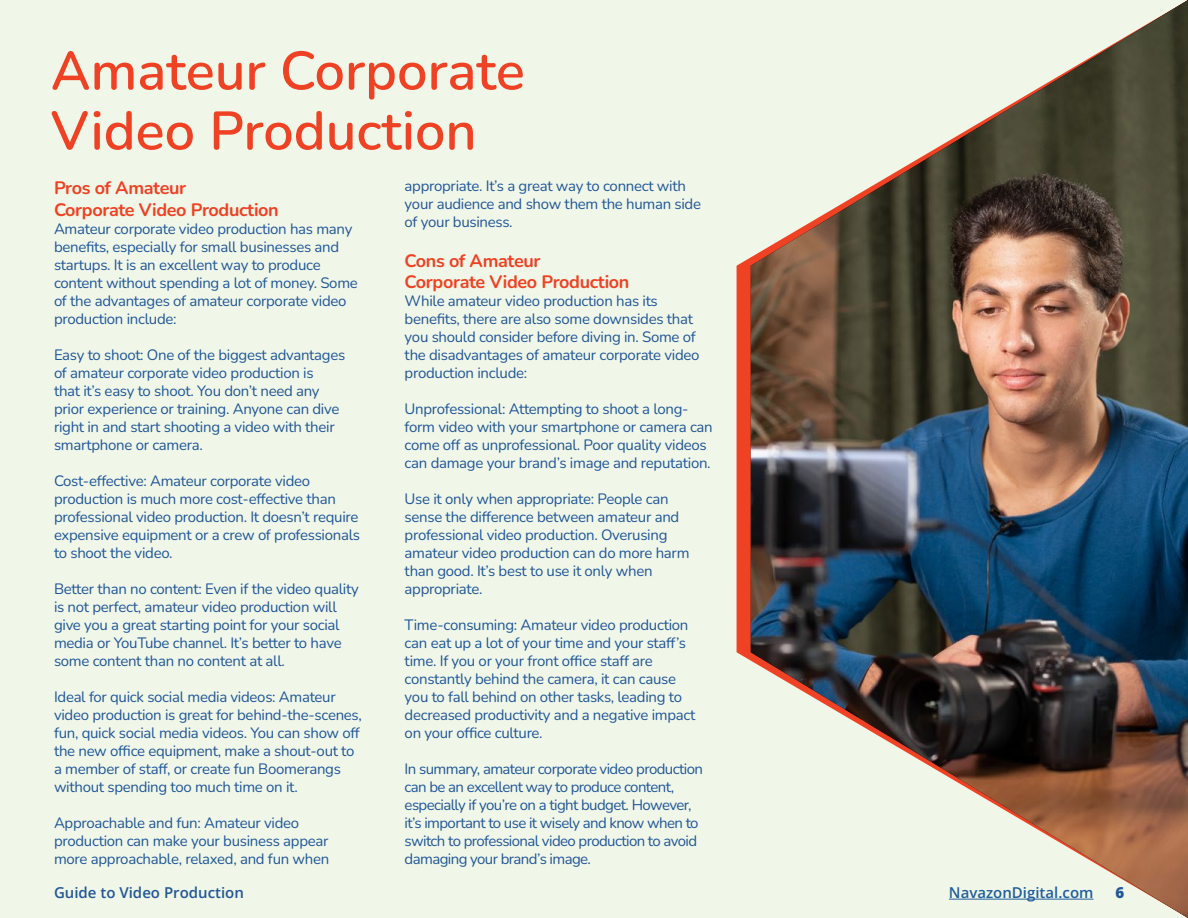
<style>
.page{position:relative;width:1188px;height:918px;background:#f0f7e8}
.page>*{position:absolute;margin:0;border:0;box-sizing:border-box;transform-origin:0 0}
.t1{font:600 54px/60px "Nunito";color:#ef4123}
.t2{font:700 18px/21.6px "Nunito";letter-spacing:-.02em;color:#ef4123}
.t3{font:15px/18px "Nunito";letter-spacing:-.02em;color:#215698}
.t4{font:15px/18px "Nunito";letter-spacing:-.04em;color:#215698}
.t5{font:15px "Open Sans";color:#215698}
.t6{font:15px "Open Sans";color:#215e9e}
</style>
<div class="page">
<svg style="left:737px;top:257px;width:14px;height:404px;background:#ea4427"></svg>
<img style="left:751px;top:0;width:437px;height:918px">
<h1 class="t1" style="left:51px;top:39px;width:476px">Amateur Corporate<br>Video Production</h1>
<p class="t2" style="left:54px;top:177px;width:226px">Pros of Amateur<br>Corporate Video Production</p>
<p class="t3" style="left:54px;top:219px;width:305px">Amateur corporate video production has many benefits, especially for small businesses and startups. It is an excellent way to produce content without spending a lot of money. Some of the advantages of amateur corporate video production include:</p>
<p class="t3" style="left:54px;top:345px;width:293px">Easy to shoot: One of the biggest advantages of amateur corporate video production is<br>that it’s easy to shoot. You don’t need any prior experience or training. Anyone can dive right in and start shooting a video with their smartphone or camera.</p>
<p class="t3" style="left:54px;top:471px;width:308px">Cost-effective: Amateur corporate video production is much more cost-effective than professional video production. It doesn’t require expensive equipment or a crew of professionals to shoot the video.</p>
<p class="t3" style="left:54px;top:579px;width:306px">Better than no content: Even if the video quality is not perfect, amateur video production will give you a great starting point for your social media or YouTube channel. It’s better to have some content than no content at all.</p>
<p class="t3" style="left:54px;top:687px;width:309px">Ideal for quick social media videos: Amateur video production is great for behind-the-scenes, fun, quick social media videos. You can show off the new office equipment, make a shout-out to a member of staff, or create fun Boomerangs without spending too much time on it.</p>
<p class="t3" style="left:54px;top:813px;width:277px">Approachable and fun: Amateur video production can make your business appear more approachable, relaxed, and fun when</p>
<p class="t3" style="left:405px;top:176px;width:298px">appropriate. It’s a great way to connect with your audience and show them the human side of your business.</p>
<p class="t2" style="left:405px;top:249px;width:226px">Cons of Amateur<br>Corporate Video Production</p>
<p class="t3" style="left:405px;top:292px;width:296px">While amateur video production has its benefits, there are also some downsides that you should consider before diving in. Some of the disadvantages of amateur corporate video production include:</p>
<p class="t3" style="left:405px;top:400px;width:310px">Unprofessional: Attempting to shoot a long&shy;form video with your smartphone or camera can come off as unprofessional. Poor quality videos can damage your brand’s image and reputation.</p>
<p class="t3" style="left:405px;top:490px;width:286px">Use it only when appropriate: People can sense the difference between amateur and professional video production. Overusing amateur video production can do more harm than good. It’s best to use it only when appropriate.</p>
<p class="t3" style="left:405px;top:616px;width:292px">Time-consuming: Amateur video production can eat up a lot of your time and your staff’s time. If you or your front office staff are constantly behind the camera, it can cause you to fall behind on other tasks, leading to decreased productivity and a negative impact on your office culture.</p>
<p class="t4" style="left:405px;top:760px;width:300px">In summary, amateur corporate video production can be an excellent way to produce content, especially if you’re on a tight budget. However, it’s important to use it wisely and know when to switch to professional video production to avoid damaging your brand’s image.</p>
<p class="t5" style="left:54px;top:883px;width:192px">Guide to Video Production</p>
<p class="t6" style="left:949px;top:883px;width:146px">NavazonDigital.com</p>
<p class="t5" style="left:1116px;top:883px;width:10px">6</p>
</div>
